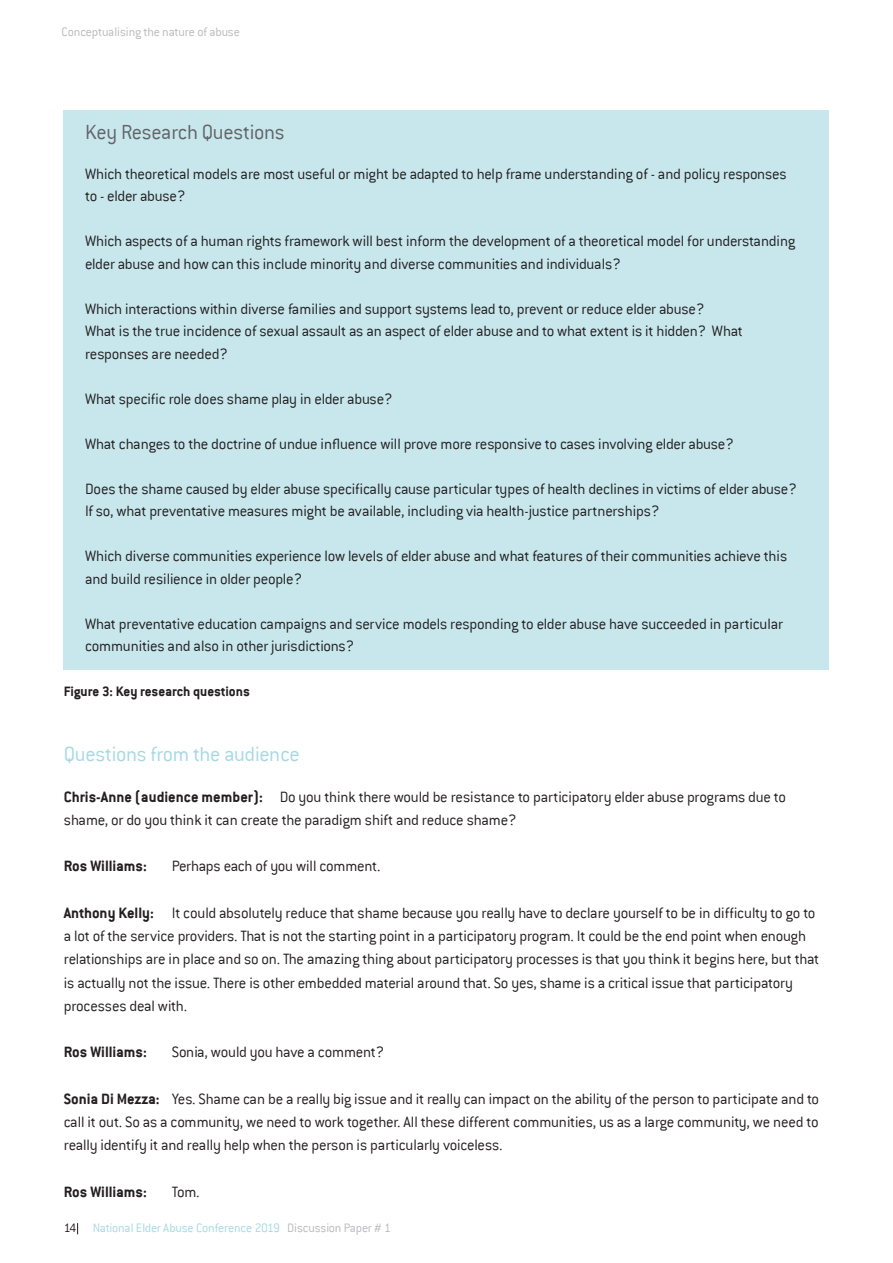
<style>
.page{position:relative;width:893px;height:1263px;background:#fff}
.page>*{position:absolute;margin:0;border:0;box-sizing:border-box;transform-origin:0 0}
.Heading_2{font:300 22.5px "Conduit ITC";letter-spacing:-.015em;color:#a6d9e3}
.Heading_2-2{font:300 22.5px "Conduit ITC";letter-spacing:-.015em;color:#636366}
.t1{font:300 16.5px/23.2px "Conduit ITC";letter-spacing:-.015em;color:#231f20}
.t2{font:700 16.5px "Conduit ITC";color:#231f20}
.t3{font:700 15px "Conduit ITC";color:#231f20}
.t4{font:300 13.5px "Conduit ITC";letter-spacing:-.015em;color:#a6d9e3}
.t5{font:300 13.5px "Conduit ITC";letter-spacing:-.015em;color:#bababd}
.s1{font-weight:700}
.s2{color:#231f20}
.s3{color:#bababd}
</style>
<div class="page">
<div style="left:64px;top:111px;width:765px;height:559px;background:#c7e7ed"></div>
<p class="t5" style="left:62px;top:25px;width:180px">Conceptualising the nature of abuse</p>
<p class="Heading_2-2" style="left:85px;top:120px;width:201px">Key Research Questions</p>
<p class="t1" style="left:85px;top:162px;width:703px;line-height:22.5px">Which theoretical models are most useful or might be adapted to help frame understanding of - and policy responses to - elder abuse?</p>
<p class="t1" style="left:85px;top:230px;width:712px;line-height:22.5px">Which aspects of a human rights framework will best inform the development of a theoretical model for understanding elder abuse and how can this include minority and diverse communities and individuals?</p>
<p class="t1" style="left:85px;top:297px;width:621px">Which interactions within diverse families and support systems lead to, prevent or reduce elder abuse?</p>
<p class="t1" style="left:85px;top:320px;width:659px;line-height:22.5px">What is the true incidence of sexual assault as an aspect of elder abuse and to what extent is it hidden? What responses are needed?</p>
<p class="t1" style="left:85px;top:387px;width:309px">What specific role does shame play in elder abuse?</p>
<p class="t1" style="left:85px;top:432px;width:650px">What changes to the doctrine of undue influence will prove more responsive to cases involving elder abuse?</p>
<p class="t1" style="left:85px;top:477px;width:713px;line-height:22.5px">Does the shame caused by elder abuse specifically cause particular types of health declines in victims of elder abuse?<br>If so, what preventative measures might be available, including via health-justice partnerships?</p>
<p class="t1" style="left:85px;top:545px;width:704px;line-height:22.5px">Which diverse communities experience low levels of elder abuse and what features of their communities achieve this and build resilience in older people?</p>
<p class="t1" style="left:85px;top:612px;width:700px;line-height:22.5px">What preventative education campaigns and service models responding to elder abuse have succeeded in particular communities and also in other jurisdictions?</p>
<p class="t3" style="left:64px;top:683px;width:188px">Figure 3: Key research questions</p>
<p class="Heading_2" style="left:64px;top:742px;width:238px">Questions from the audience</p>
<p class="t1" style="left:64px;top:785px;width:724px"><span class="s1">Chris-Anne (audience member):</span> Do you think there would be resistance to participatory elder abuse programs due to shame, or do you think it can create the paradigm shift and reduce shame?</p>
<p class="t2" style="left:64px;top:856px;width:85px">Ros Williams:</p>
<p class="t1" style="left:172px;top:854px;width:210px">Perhaps each of you will comment.</p>
<p class="t1" style="left:64px;top:901px;width:757px"><span class="s1">Anthony Kelly:</span> It could absolutely reduce that shame because you really have to declare yourself to be in difficulty to go to a lot of the service providers. That is not the starting point in a participatory program. It could be the end point when enough relationships are in place and so on. The amazing thing about participatory processes is that you think it begins here, but that is actually not the issue. There is other embedded material around that. So yes, shame is a critical issue that participatory processes deal with.</p>
<p class="t2" style="left:64px;top:1042px;width:85px">Ros Williams:</p>
<p class="t1" style="left:172px;top:1040px;width:214px">Sonia, would you have a comment?</p>
<p class="t1" style="left:64px;top:1087px;width:757px;text-align:justify"><span class="s1">Sonia Di Mezza:</span> Yes. Shame can be a really big issue and it really can impact on the ability of the person to participate and to call it out. So as a community, we need to work together. All these different communities, us as a large community, we need to really identify it and really help when the person is particularly voiceless.</p>
<p class="t2" style="left:64px;top:1182px;width:85px">Ros Williams:</p>
<p class="t1" style="left:172px;top:1180px;width:29px">Tom.</p>
<p class="t4" style="left:64px;top:1220px;width:329px"><span class="s2">14</span> National Elder Abuse Conference 2019 <span class="s3">Discussion Paper # 1</span></p>
</div>
